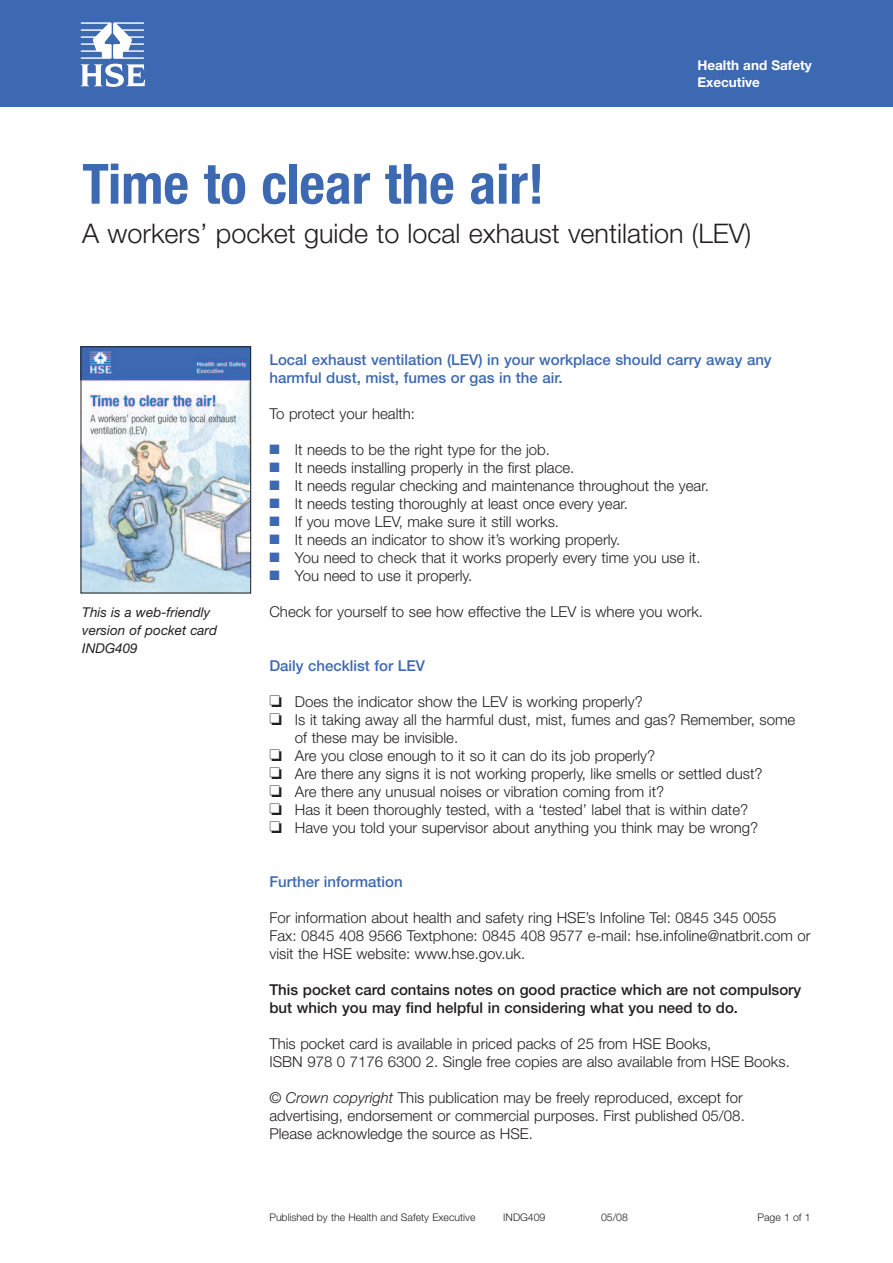
<style>
.page{position:relative;width:893px;height:1263px;background:#fff}
.page>*{position:absolute;margin:0;border:0;box-sizing:border-box;transform-origin:0 0}
.t1{font:700 condensed 55.5px "Helvetica Neue";color:#3d69b2}
.t2{font:300 27px "Helvetica Neue";color:#231f20}
.t3{font:300 15px/18px "Helvetica Neue";color:#231f20}
.t4{font:500 15px/18px "Helvetica Neue";color:#3d69b2}
.t5{font:500 15px/18px "Helvetica Neue";color:#231f20}
.t6{font:italic 13.5px/18px "Helvetica Neue";color:#231f20}
.t7{font:700 13.5px/16.5px "Helvetica Neue";color:#fff}
.t8{font:300 10.5px "Helvetica Neue";color:#231f20}
.s1{color:#3d69b2}
.s2{font-style:italic}
</style>
<div class="page">
<div style="left:0;top:0;width:893px;height:106px;background:#3d69b2"></div>
<svg style="left:81px;top:22px;width:64px;height:65px"></svg>
<img style="left:83px;top:349px;width:166px;height:242px">
<div style="left:81px;top:347px;width:170px;height:246px;border:1px solid #231f20"></div>
<p class="t7" style="left:697px;top:59px;width:116px">Health and Safety<br>Executive</p>
<h1 class="t1" style="left:82px;top:150px;width:463px">Time to clear the air!</h1>
<h2 class="t2" style="left:82px;top:223px;width:671px">A workers’ pocket guide to local exhaust ventilation (LEV)</h2>
<p class="t4" style="left:269px;top:352px;width:504px">Local exhaust ventilation (LEV) in your workplace should carry away any harmful dust, mist, fumes or gas in the air.</p>
<p class="t3" style="left:269px;top:406px;width:147px">To protect your health:</p>
<p class="t3" style="left:269px;top:442px;width:282px"><span class="s1">■</span> It needs to be the right type for the job.</p>
<p class="t3" style="left:269px;top:460px;width:307px"><span class="s1">■</span> It needs installing properly in the first place.</p>
<p class="t3" style="left:269px;top:478px;width:441px"><span class="s1">■</span> It needs regular checking and maintenance throughout the year.</p>
<p class="t3" style="left:269px;top:496px;width:360px"><span class="s1">■</span> It needs testing thoroughly at least once every year.</p>
<p class="t3" style="left:269px;top:514px;width:291px"><span class="s1">■</span> If you move LEV, make sure it still works.</p>
<p class="t3" style="left:269px;top:532px;width:352px"><span class="s1">■</span> It needs an indicator to show it’s working properly.</p>
<p class="t3" style="left:269px;top:550px;width:433px"><span class="s1">■</span> You need to check that it works properly every time you use it.</p>
<p class="t3" style="left:269px;top:568px;width:204px"><span class="s1">■</span> You need to use it properly.</p>
<p class="t6" style="left:82px;top:604px;width:130px">This is a web-friendly</p>
<p class="t3" style="left:269px;top:604px;width:435px">Check for yourself to see how effective the LEV is where you work.</p>
<p class="t6" style="left:82px;top:622px;width:136px">version of pocket card<br>INDG409</p>
<p class="t4" style="left:269px;top:658px;width:157px">Daily checklist for LEV</p>
<p class="t3" style="left:269px;top:694px;width:375px">❏ Does the indicator show the LEV is working properly?</p>
<p class="t3" style="left:295px;top:712px;width:502px;text-indent:-26px">❏ Is it taking away all the harmful dust, mist, fumes and gas? Remember, some of these may be invisible.</p>
<p class="t3" style="left:269px;top:748px;width:387px">❏ Are you close enough to it so it can do its job properly?</p>
<p class="t3" style="left:269px;top:766px;width:495px">❏ Are there any signs it is not working properly, like smells or settled dust?</p>
<p class="t3" style="left:269px;top:784px;width:396px">❏ Are there any unusual noises or vibration coming from it?</p>
<p class="t3" style="left:269px;top:802px;width:480px">❏ Has it been thoroughly tested, with a ‘tested’ label that is within date?</p>
<p class="t3" style="left:269px;top:820px;width:490px">❏ Have you told your supervisor about anything you think may be wrong?</p>
<p class="t4" style="left:269px;top:874px;width:135px">Further information</p>
<p class="t3" style="left:269px;top:910px;width:543px">For information about health and safety ring HSE’s Infoline Tel: 0845 345 0055<br>Fax: 0845 408 9566 Textphone: 0845 408 9577 e-mail: hse.infoline@natbrit.com or visit the HSE website: www.hse.gov.uk.</p>
<p class="t5" style="left:269px;top:982px;width:533px">This pocket card contains notes on good practice which are not compulsory but which you may find helpful in considering what you need to do.</p>
<p class="t3" style="left:269px;top:1036px;width:522px">This pocket card is available in priced packs of 25 from HSE Books,<br>ISBN 978 0 7176 6300 2. Single free copies are also available from HSE Books.</p>
<p class="t3" style="left:269px;top:1090px;width:477px">© <span class="s2">Crown copyright</span> This publication may be freely reproduced, except for advertising, endorsement or commercial purposes. First published 05/08.<br>Please acknowledge the source as HSE.</p>
<p class="t8" style="left:269px;top:1213px;width:208px">Published by the Health and Safety Executive</p>
<p class="t8" style="left:503px;top:1213px;width:44px">INDG409</p>
<p class="t8" style="left:601px;top:1213px;width:28px">05/08</p>
<p class="t8" style="left:757px;top:1213px;width:55px">Page 1 of 1</p>
</div>
